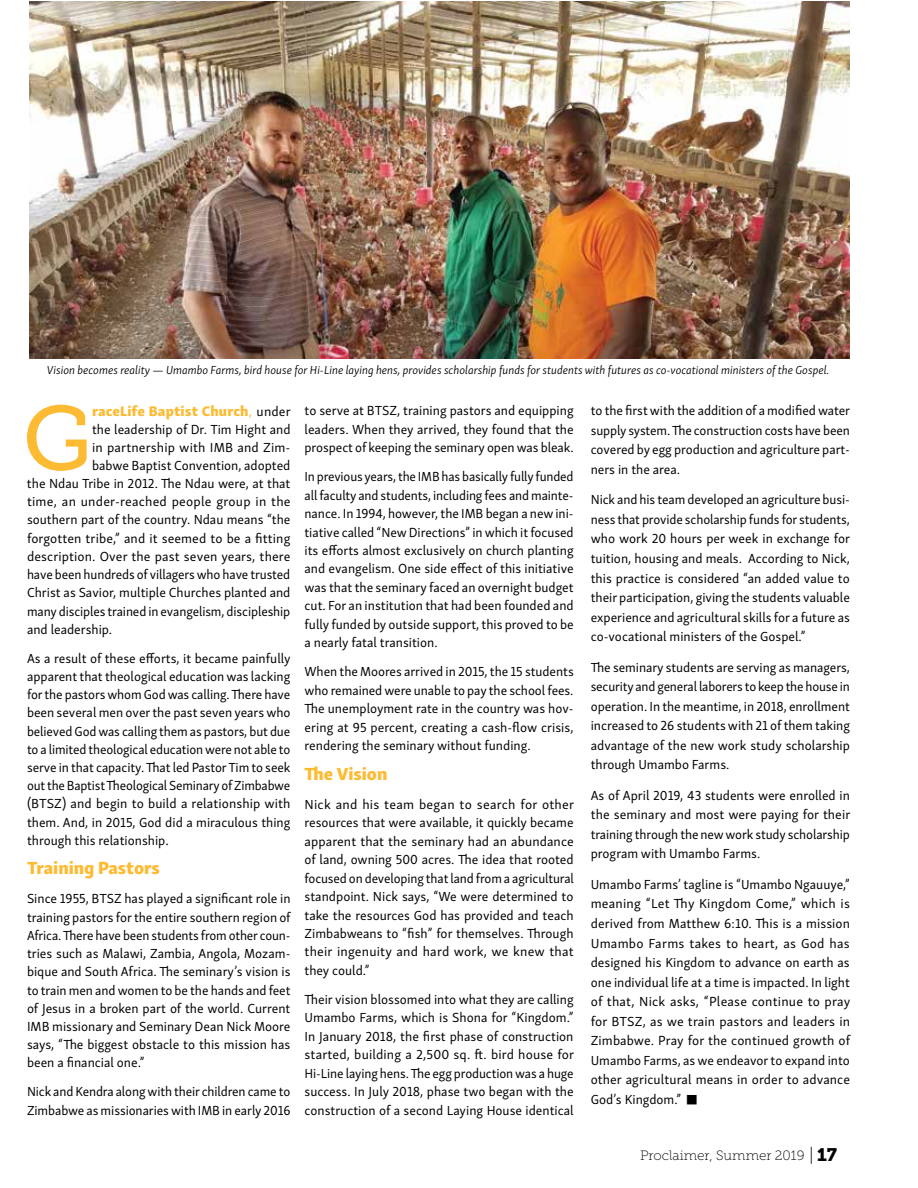
<style>
.page{position:relative;width:918px;height:1188px;background:#fff}
.page>*{position:absolute;margin:0;border:0;box-sizing:border-box;transform-origin:0 0}
.t1{font:90.75px "Museo Slab 500";color:#fdbb33}
.t2{font:36px "Skolar Sans Latn";color:#000}
.t3{font:18px "Skolar Sans Latn Eb";color:#fdbb33}
.t4{font:14.25px "Skolar Sans Latn Eb";letter-spacing:.01em;color:#fdbb33}
.t5{font:13.5px/18.5px "Skolar Sans Latn";color:#000;text-align:justify}
.t6{font:13.5px "Museo Slab 100";color:#000}
.t7{font:italic 300 12px "Skolar Sans Latn";color:#000}
.s1{font-family:"Skolar Sans Latn"}
.s2{font-family:"Skolar Sans Latn";font-size:13.5px;color:#000}
.s3{font-size:14.25px}
.s4{font-size:18px}
.s5{font-family:"Museo Slab 900";font-size:18px}
</style>
<div class="page">
<img style="left:29px;top:2px;width:821px;height:357px">
<p class="t7" style="left:47px;top:362px;width:784px">Vision becomes reality — Umambo Farms, bird house for Hi-Line laying hens, provides scholarship funds for students with futures as co-vocational ministers of the Gospel.</p>
<h1 class="t1" style="left:23px;top:388px;width:71px">G</h1>
<p class="t4" style="left:92px;top:399px;width:200px">raceLife Baptist Church<span class="s1">,</span> <span class="s2">under</span></p>
<p class="t5" style="left:92px;top:419px;width:200px">the leadership of Dr. Tim Hight and</p>
<p class="t5" style="left:92px;top:437px;width:200px">in partnership with IMB and Zim-</p>
<p class="t5" style="left:92px;top:455px;width:200px">babwe Baptist Convention, adopted</p>
<p class="t5" style="left:27px;top:473px;width:265px">the Ndau Tribe in 2012. The Ndau were, at that</p>
<p class="t5" style="left:27px;top:491px;width:265px">time, an under-reached people group in the</p>
<p class="t5" style="left:27px;top:510px;width:265px">southern part of the country. Ndau means “the</p>
<p class="t5" style="left:27px;top:528px;width:265px">forgotten tribe,” and it seemed to be a fitting</p>
<p class="t5" style="left:27px;top:546px;width:265px">description. Over the past seven years, there</p>
<p class="t5" style="left:27px;top:564px;width:265px">have been hundreds of villagers who have trusted</p>
<p class="t5" style="left:27px;top:582px;width:265px">Christ as Savior, multiple Churches planted and</p>
<p class="t5" style="left:27px;top:601px;width:265px">many disciples trained in evangelism, discipleship</p>
<p class="t5" style="left:27px;top:619px;width:87px">and leadership.</p>
<p class="t5" style="left:27px;top:648px;width:265px">As a result of these efforts, it became painfully apparent that theological education was lacking for the pastors whom God was calling. There have been several men over the past seven years who believed God was calling them as pastors, but due to a limited theological education were not able to serve in that capacity. That led Pastor Tim to seek out the Baptist Theological Seminary of Zimbabwe (BTSZ) and begin to build a relationship with them. And, in 2015, God did a miraculous thing through this relationship<span class="s3">.</span></p>
<h3 class="t3" style="left:27px;top:853px;width:134px">Training Pastors</h3>
<p class="t5" style="left:27px;top:889px;width:265px">Since 1955, BTSZ has played a significant role in training pastors for the entire southern region of Africa. There have been students from other coun&shy;tries such as Malawi, Zambia, Angola, Mozam&shy;bique and South Africa. The seminary’s vision is to train men and women to be the hands and feet of Jesus in a broken part of the world. Current IMB missionary and Seminary Dean Nick Moore says, “The biggest obstacle to this mission has been a financial one.”</p>
<p class="t5" style="left:27px;top:1082px;width:265px">Nick and Kendra along with their children came to<br>Zimbabwe as missionaries with IMB in early 2016</p>
<p class="t5" style="left:305px;top:400px;width:271px">to serve at BTSZ, training pastors and equipping leaders. When they arrived, they found that the prospect of keeping the seminary open was bleak.</p>
<p class="t5" style="left:305px;top:466px;width:271px">In previous years, the IMB has basically fully funded all faculty and students, including fees and mainte&shy;nance. In 1994, however, the IMB began a new ini&shy;tiative called “New Directions” in which it focused its efforts almost exclusively on church planting and evangelism. One side effect of this initiative was that the seminary faced an overnight budget cut. For an institution that had been founded and fully funded by outside support, this proved to be a nearly fatal transition.</p>
<p class="t5" style="left:305px;top:661px;width:271px">When the Moores arrived in 2015, the 15 students who remained were unable to pay the school fees.<br>The unemployment rate in the country was hov&shy;ering at 95 percent, creating a cash-flow crisis, rendering the seminary without funding.</p>
<h3 class="t3" style="left:305px;top:758px;width:84px">The Vision</h3>
<p class="t5" style="left:305px;top:794px;width:271px">Nick and his team began to search for other resources that were available, it quickly became apparent that the seminary had an abundance of land, owning 500 acres. The idea that rooted focused on developing that land from a agricultural standpoint. Nick says, “We were determined to take the resources God has provided and teach Zimbabweans to “fish” for themselves. Through their ingenuity and hard work, we knew that they could.”</p>
<p class="t5" style="left:305px;top:989px;width:271px">Their vision blossomed into what they are calling Umambo Farms, which is Shona for “Kingdom.” In January 2018, the first phase of construction started, building a 2,500 sq. ft. bird house for Hi-Line laying hens. The egg production was a huge success. In July 2018, phase two began with the construction of a second Laying House identical</p>
<p class="t5" style="left:591px;top:400px;width:261px;line-height:19.5px">to the first with the addition of a modified water supply system. The construction costs have been covered by egg production and agriculture part&shy;ners in the area.</p>
<p class="t5" style="left:591px;top:489px;width:261px;line-height:19.5px">Nick and his team developed an agriculture busi&shy;ness that provide scholarship funds for students, who work 20 hours per week in exchange for tuition, housing and meals. According to Nick, this practice is considered “an added value to their participation, giving the students valuable experience and agricultural skills for a future as co-vocational ministers of the Gospel.”</p>
<p class="t5" style="left:591px;top:656px;width:261px;line-height:19.5px">The seminary students are serving as managers, security and general laborers to keep the house in operation. In the meantime, in 2018, enrollment increased to 26 students with 21 of them taking advantage of the new work study scholarship through Umambo Farms.</p>
<p class="t5" style="left:591px;top:784px;width:261px;line-height:19.5px">As of April 2019, 43 students were enrolled in the seminary and most were paying for their training through the new work study scholarship program with Umambo Farms.</p>
<p class="t5" style="left:591px;top:873px;width:261px;line-height:19.5px">Umambo Farms’ tagline is “Umambo Ngauuye,” meaning “Let Thy Kingdom Come,” which is derived from Matthew 6:10. This is a mission Umambo Farms takes to heart, as God has designed his Kingdom to advance on earth as one individual life at a time is impacted. In light of that, Nick asks, “Please continue to pray for BTSZ, as we train pastors and leaders in Zimbabwe. Pray for the continued growth of Umambo Farms, as we endeavor to expand into other agricultural means in order to advance God’s Kingdom.”</p>
<h2 class="t2" style="left:684px;top:1069px;width:17px">■</h2>
<p class="t6" style="left:640px;top:1148px;width:198px">Proclaimer, Summer 2019 <span class="s4">|</span> <span class="s5">17</span></p>
</div>
